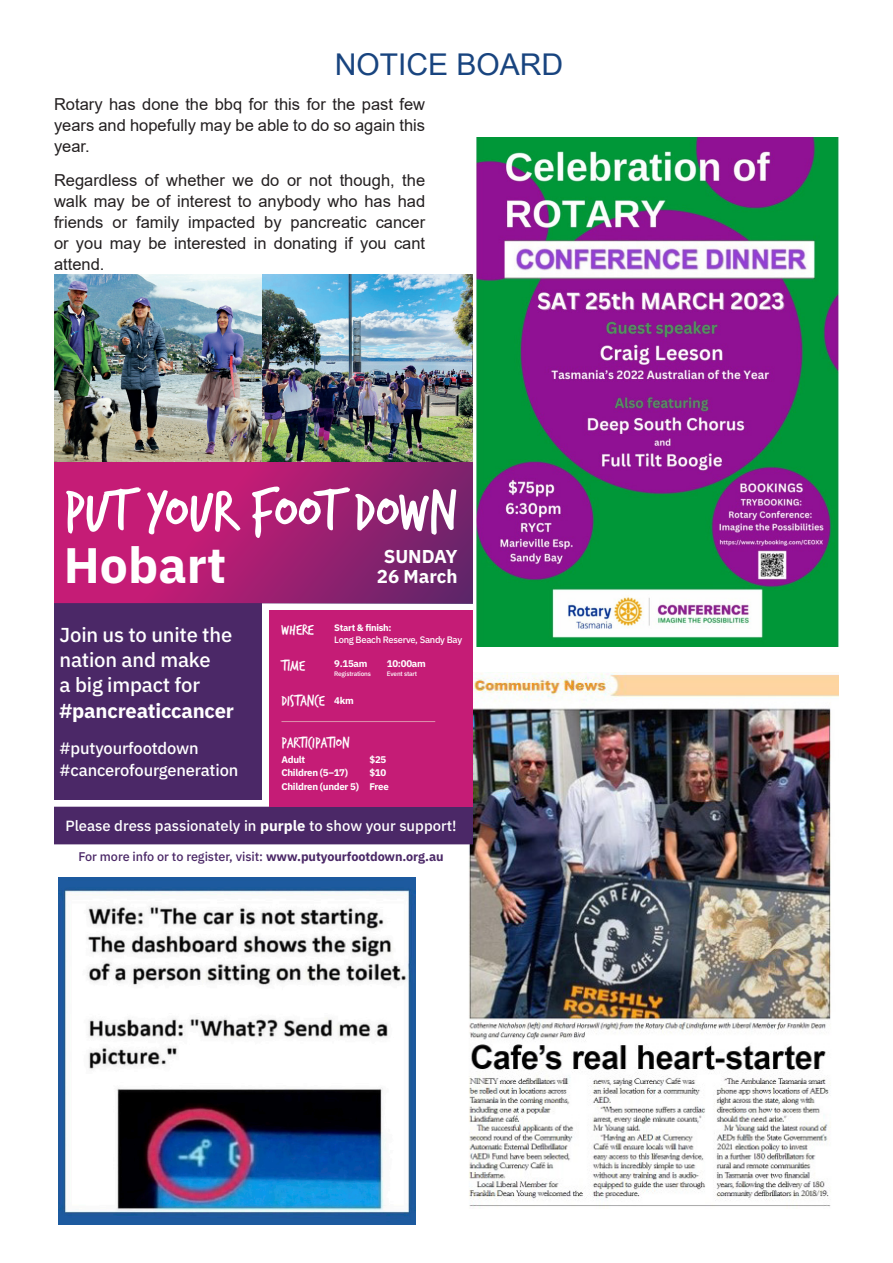
<style>
.page{position:relative;width:893px;height:1263px;background:#fff}
.page>*{position:absolute;margin:0;border:0;box-sizing:border-box;transform-origin:0 0}
.t1{font:61.35px "Trash Hand";color:#fff}
.t2{font:700 49.95px "IBM Plex Sans";color:#fff}
.t3{font:30px "Arial Unicode MS";color:#18447f}
.t4{font:500 20.25px/25.2px "IBM Plex Sans";letter-spacing:-.01em;color:#fff}
.t5{font:700 18.6px/20.7px "IBM Plex Sans";color:#fff;text-align:center}
.t6{font:16.5px/21px "Arial";color:#231f20;text-align:justify}
.t7{font:500 16.5px/21.9px "IBM Plex Sans";letter-spacing:-.01em;color:#fff}
.t8{font:16.2px "Trash Hand";color:#fff}
.t9{font:500 14.85px "IBM Plex Sans";color:#fff}
.t10{font:500 12.6px "IBM Plex Sans";letter-spacing:-.005em;color:#4b2867}
.t11{font:700 9.75px/13.5px "IBM Plex Sans";letter-spacing:-.03em;color:#fff}
.t12{font:500 9.3px/11.9px "IBM Plex Sans";letter-spacing:-.03em;color:#fff}
.t13{font:500 6.45px "IBM Plex Sans";letter-spacing:-.03em;color:#fff}
.s1{font-weight:700}
.s2{font-family:"IBM Plex Sans";font-weight:700;font-size:9.75px}
</style>
<div class="page">
<img style="left:454px;top:673px;width:385px;height:534px">
<img style="left:476px;top:137px;width:363px;height:509px">
<div style="left:54px;top:603px;width:208px;height:196px;background:#4b2867"></div>
<svg style="left:54px;top:462px;width:418px;height:141px;background:#a71e72"></svg>
<img style="left:54px;top:275px;width:418px;height:187px">
<div style="left:54px;top:807px;width:418px;height:37px;background:#4b2867"></div>
<div style="left:269px;top:610px;width:203px;height:197px;background:#c51c76"></div>
<hr style="left:281px;top:721px;width:154px;height:1px;background:#dd93ae">
<img style="left:58px;top:877px;width:357px;height:348px">
<p class="t3" style="left:335px;top:43px;width:230px">NOTICE BOARD</p>
<p class="t6" style="left:54px;top:93px;width:373px">Rotary has done the bbq for this for the past few years and hopefully may be able to do so again this year.</p>
<p class="t6" style="left:54px;top:169px;width:373px">Regardless of whether we do or not though, the walk may be of interest to anybody who has had friends or family impacted by pancreatic cancer or you may be interested in donating if you cant attend.</p>
<p class="t1" style="left:64px;top:481px;width:395px">PUT your foot down</p>
<p class="t2" style="left:64px;top:525px;width:164px">Hobart</p>
<p class="t5" style="left:377px;top:544px;width:82px">SUNDAY<br>26 March</p>
<p class="t12" style="left:334px;top:621px;width:129px"><span class="s1">Start &amp; finish:<br></span>Long Beach Reserve, Sandy Bay</p>
<p class="t8" style="left:281px;top:622px;width:34px">Where</p>
<p class="t4" style="left:60px;top:620px;width:176px">Join us to unite the nation and make<br>a big impact for <span class="s1">#pancreaticcancer</span></p>
<p class="t7" style="left:60px;top:736px;width:180px">#putyourfootdown #cancerofourgeneration</p>
<p class="t8" style="left:281px;top:658px;width:25px">TIME</p>
<p class="t11" style="left:387px;top:656px;width:40px">10:00am</p>
<p class="t13" style="left:387px;top:668px;width:32px">Event start</p>
<p class="t11" style="left:334px;top:656px;width:35px">9.15am</p>
<p class="t13" style="left:334px;top:668px;width:38px">Registrations</p>
<p class="t8" style="left:281px;top:693px;width:74px">DISTANCE <span class="s2">4km</span></p>
<p class="t8" style="left:281px;top:734px;width:70px">PARTICIPATION</p>
<p class="t11" style="left:370px;top:752px;width:21px">$25 $10<br>Free</p>
<p class="t9" style="left:65px;top:814px;width:393px">Please dress passionately in <span class="s1">purple</span> to show your support!</p>
<p class="t10" style="left:78px;top:846px;width:367px">For more info or to register, visit: <span class="s1">www.putyourfootdown.org.au</span></p>
<p class="t11" style="left:281px;top:752px;width:79px">Adult<br>Children (5–17)<br>Children (under 5)</p>
</div>
